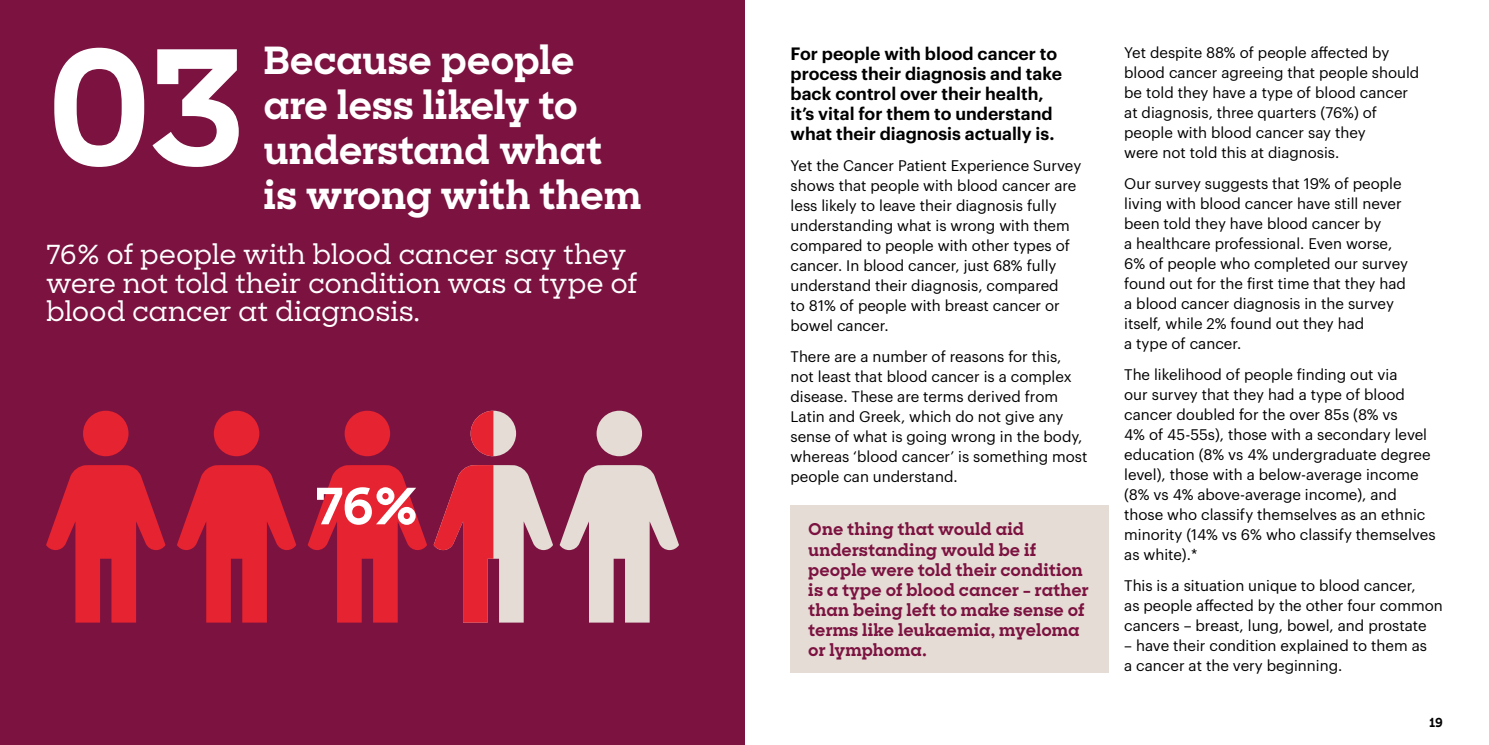
<style>
.page{position:relative;width:1489px;height:745px;background:#fff}
.page>*{position:absolute;margin:0;border:0;box-sizing:border-box;transform-origin:0 0}
.t1{font:700 158.75px "Sharp Slab";color:#fff}
.t2{font:700 50px "Sharp Slab";color:#fff}
.t3{font:700 37.5px/45px "Sharp Slab";letter-spacing:-.01em;color:#fff}
.t4{font:500 26.25px/28.8px "Sharp Slab";letter-spacing:-.01em;color:#fff}
.t5{font:600 17.5px/20px "Graphik";color:#000}
.t6{font:700 16.25px/20px "Sharp Slab";color:#7c1240}
.t7{font:15px/20px "Graphik";color:#000}
.t8{font:700 12.5px "Sharp Slab";color:#000}
</style>
<div class="page">
<div style="left:0;top:0;width:744px;height:744px;background:#7c1240"></div>
<div style="left:790px;top:505px;width:318px;height:168px;background:#e4dcd5"></div>
<div style="left:83px;top:410px;width:45px;height:46px;background:#e62330;border-radius:50%"></div>
<svg style="left:46px;top:465px;width:119px;height:157px"></svg>
<div style="left:214px;top:410px;width:45px;height:46px;background:#e62330;border-radius:50%"></div>
<svg style="left:177px;top:465px;width:119px;height:157px"></svg>
<div style="left:344px;top:410px;width:46px;height:46px;background:#e62330;border-radius:50%"></div>
<svg style="left:308px;top:465px;width:119px;height:157px"></svg>
<div style="left:470px;top:410px;width:46px;height:46px;background:#e4dcd5;border-radius:50%"></div>
<div style="left:596px;top:410px;width:46px;height:46px;background:#e4dcd5;border-radius:50%"></div>
<svg style="left:559px;top:465px;width:120px;height:157px"></svg>
<svg style="left:433px;top:465px;width:120px;height:157px"></svg>
<svg style="left:470px;top:410px;width:23px;height:46px"></svg>
<h3 class="t3" style="left:263px;top:36px;width:379px">Because people are less likely to understand what is wrong with them</h3>
<h3 class="t4" style="left:46px;top:239px;width:593px">76% of people with blood cancer say they were not told their condition was a type of blood cancer at diagnosis.</h3>
<h1 class="t1" style="left:46px;top:-6px;width:200px">03</h1>
<h2 class="t2" style="left:315px;top:470px;width:104px">76%</h2>
<p class="t5" style="left:790px;top:42px;width:273px">For people with blood cancer to process their diagnosis and take back control over their health, it’s vital for them to understand what their diagnosis actually is.</p>
<p class="t7" style="left:790px;top:154px;width:292px">Yet the Cancer Patient Experience Survey shows that people with blood cancer are less likely to leave their diagnosis fully understanding what is wrong with them compared to people with other types of cancer. In blood cancer, just 68% fully understand their diagnosis, compared<br>to 81% of people with breast cancer or bowel cancer.</p>
<p class="t7" style="left:790px;top:345px;width:298px">There are a number of reasons for this, not least that blood cancer is a complex disease. These are terms derived from Latin and Greek, which do not give any sense of what is going wrong in the body, whereas ‘blood cancer’ is something most people can understand.</p>
<p class="t6" style="left:808px;top:518px;width:282px">One thing that would aid understanding would be if people were told their condition is a type of blood cancer – rather than being left to make sense of terms like leukaemia, myeloma or lymphoma.</p>
<p class="t7" style="left:1124px;top:41px;width:296px">Yet despite 88% of people affected by blood cancer agreeing that people should be told they have a type of blood cancer at diagnosis, three quarters (76%) of people with blood cancer say they<br>were not told this at diagnosis.</p>
<p class="t7" style="left:1124px;top:172px;width:285px">Our survey suggests that 19% of people living with blood cancer have still never been told they have blood cancer by<br>a healthcare professional. Even worse, 6% of people who completed our survey found out for the first time that they had a blood cancer diagnosis in the survey itself, while 2% found out they had<br>a type of cancer.</p>
<p class="t7" style="left:1124px;top:363px;width:313px">The likelihood of people finding out via<br>our survey that they had a type of blood cancer doubled for the over 85s (8% vs<br>4% of 45-55s), those with a secondary level education (8% vs 4% undergraduate degree level), those with a below-average income (8% vs 4% above-average income), and those who classify themselves as an ethnic minority (14% vs 6% who classify themselves as white).*</p>
<p class="t7" style="left:1124px;top:573px;width:320px">This is a situation unique to blood cancer,<br>as people affected by the other four common cancers – breast, lung, bowel, and prostate</p>
<p class="t7" style="left:1124px;top:633px;width:304px">– have their condition explained to them as a cancer at the very beginning.</p>
<p class="t8" style="left:1429px;top:712px;width:15px">19</p>
</div>
